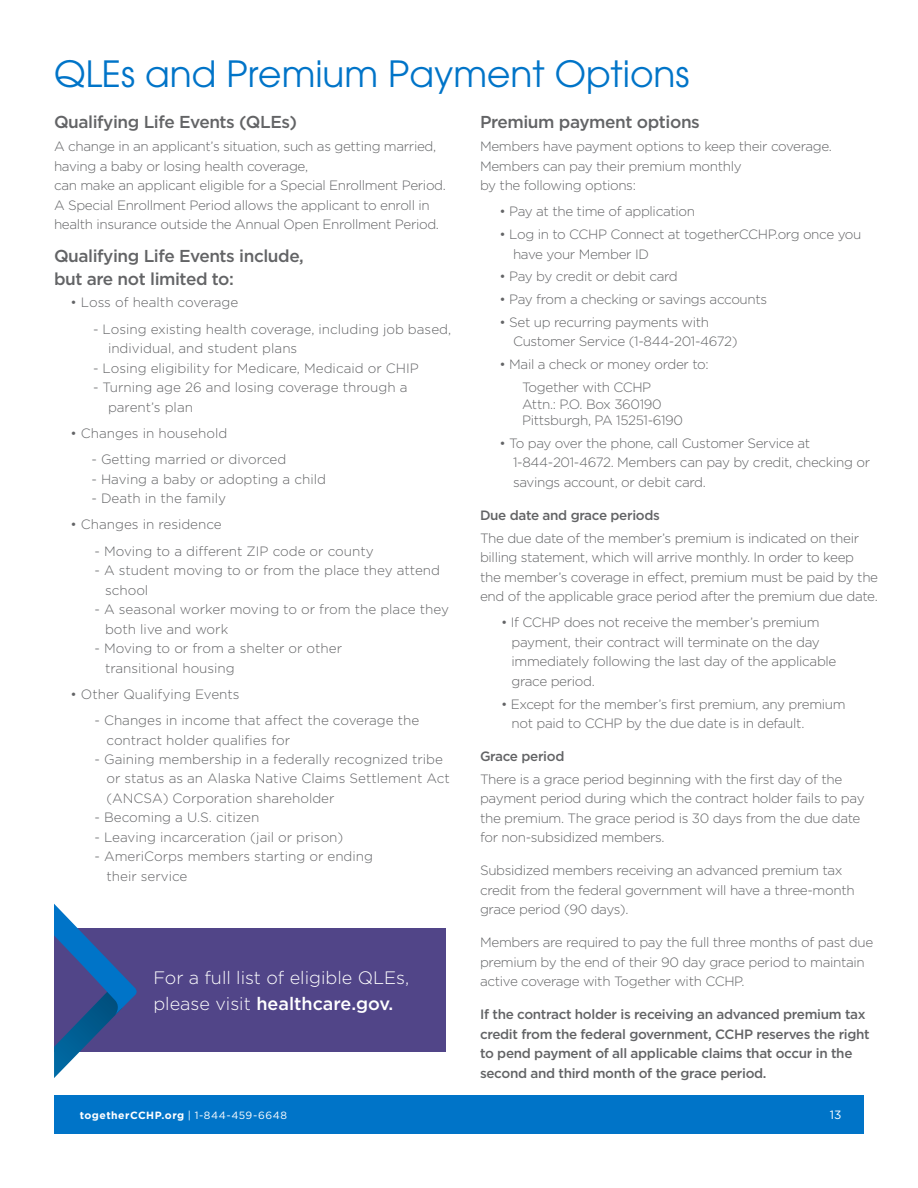
<style>
.page{position:relative;width:918px;height:1188px;background:#fff}
.page>*{position:absolute;margin:0;border:0;box-sizing:border-box;transform-origin:0 0}
.t1{font:36px "ITC Avant Garde Pro";color:#0074c8}
.t2{font:300 18px/25.5px "Gotham";color:#fff}
.t3{font:500 17.25px/22.5px "Gotham";letter-spacing:-.025em;color:#636466}
.t4{font:300 13.5px/19.5px "Gotham";letter-spacing:-.025em;color:#636466}
.t5{font:300 13.5px/19.5px "Gotham";color:#636466}
.t6{font:500 13.5px/19.5px "Gotham";letter-spacing:-.025em;color:#636466}
.t7{font:12px "Gotham";color:#fff}
.t8{font:700 10.5px "Gotham";letter-spacing:.045em;color:#fff}
.s1{font-weight:500}
.s2{font-weight:400}
</style>
<div class="page">
<div style="left:54px;top:1095px;width:810px;height:39px;background:#0074c8"></div>
<div style="left:54px;top:928px;width:392px;height:124px;background:#514588"></div>
<svg style="left:54px;top:904px;width:83px;height:174px"></svg>
<h1 class="t1" style="left:54px;top:52px;width:637px">QLEs and Premium Payment Options</h1>
<p class="t3" style="left:54px;top:111px;width:244px">Qualifying Life Events (QLEs)</p>
<p class="t4" style="left:54px;top:136px;width:393px">A change in an applicant’s situation, such as getting married, having a baby or losing health coverage,<br>can make an applicant eligible for a Special Enrollment Period.<br>A Special Enrollment Period allows the applicant to enroll in health insurance outside the Annual Open Enrollment Period.</p>
<p class="t3" style="left:54px;top:245px;width:251px">Qualifying Life Events include, but are not limited to:</p>
<p class="t5" style="left:70px;top:292px;width:169px">• Loss of health coverage</p>
<p class="t5" style="left:108px;top:319px;width:345px;text-indent:-15px">- Losing existing health coverage, including job based, individual, and student plans</p>
<p class="t5" style="left:93px;top:358px;width:327px">- Losing eligibility for Medicare, Medicaid or CHIP</p>
<p class="t5" style="left:108px;top:377px;width:301px;text-indent:-15px">- Turning age 26 and losing coverage through a parent’s plan</p>
<p class="t5" style="left:70px;top:423px;width:158px">• Changes in household</p>
<p class="t5" style="left:92px;top:449px;width:196px">- Getting married or divorced</p>
<p class="t5" style="left:92px;top:469px;width:236px">- Having a baby or adopting a child</p>
<p class="t5" style="left:92px;top:488px;width:136px">- Death in the family</p>
<p class="t5" style="left:70px;top:514px;width:153px">• Changes in residence</p>
<p class="t5" style="left:95px;top:541px;width:281px">- Moving to a different ZIP code or county</p>
<p class="t5" style="left:105px;top:560px;width:337px;text-indent:-11px">- A student moving to or from the place they attend school</p>
<p class="t5" style="left:105px;top:599px;width:345px;text-indent:-11px">- A seasonal worker moving to or from the place they both live and work</p>
<p class="t5" style="left:105px;top:638px;width:239px;text-indent:-11px">- Moving to or from a shelter or other transitional housing</p>
<p class="t5" style="left:70px;top:684px;width:171px">• Other Qualifying Events</p>
<p class="t5" style="left:107px;top:710px;width:314px;text-indent:-12px">- Changes in income that affect the coverage the contract holder qualifies for</p>
<p class="t5" style="left:107px;top:749px;width:345px;text-indent:-12px">- Gaining membership in a federally recognized tribe or status as an Alaska Native Claims Settlement Act (ANCSA) Corporation shareholder</p>
<p class="t5" style="left:95px;top:808px;width:166px">- Becoming a U.S. citizen</p>
<p class="t5" style="left:95px;top:827px;width:250px">- Leaving incarceration (jail or prison)</p>
<p class="t5" style="left:107px;top:847px;width:268px;text-indent:-12px">- AmeriCorps members starting or ending their service</p>
<h2 class="t2" style="left:153px;top:965px;width:257px">For a full list of eligible QLEs, please visit <span class="s1">healthcare.gov.</span></h2>
<p class="t3" style="left:480px;top:111px;width:221px">Premium payment options</p>
<p class="t4" style="left:480px;top:136px;width:353px">Members have payment options to keep their coverage.<br>Members can pay their premium monthly<br>by the following options:</p>
<p class="t4" style="left:500px;top:201px;width:197px">• Pay at the time of application</p>
<p class="t4" style="left:513px;top:224px;width:350px;text-indent:-14px">• Log in to CCHP Connect at togetherCCHP.org once you have your Member ID</p>
<p class="t4" style="left:500px;top:266px;width:180px">• Pay by credit or debit card</p>
<p class="t4" style="left:500px;top:289px;width:269px">• Pay from a checking or savings accounts</p>
<p class="t4" style="left:513px;top:312px;width:226px;text-indent:-14px">• Set up recurring payments with<br>Customer Service (1-844-201-4672)</p>
<p class="t4" style="left:522px;top:352px;width:188px;line-height:22.8px;text-indent:-23px">• Mail a check or money order to:<br>Together with CCHP</p>
<p class="t4" style="left:522px;top:395px;width:163px;line-height:16.8px">Attn.: P.O. Box 360190<br>Pittsburgh, PA 15251-6190</p>
<p class="t4" style="left:513px;top:433px;width:359px;text-indent:-14px">• To pay over the phone, call Customer Service at<br>1-844-201-4672. Members can pay by credit, checking or savings account, or debit card.</p>
<p class="t6" style="left:480px;top:505px;width:181px">Due date and grace periods</p>
<p class="t4" style="left:480px;top:528px;width:400px">The due date of the member’s premium is indicated on their billing statement, which will arrive monthly. In order to keep the member’s coverage in effect, premium must be paid by the end of the applicable grace period after the premium due date.</p>
<p class="t4" style="left:512px;top:613px;width:326px;text-indent:-11px">• If CCHP does not receive the member’s premium payment, their contract will terminate on the day immediately following the last day of the applicable grace period.</p>
<p class="t4" style="left:512px;top:694px;width:336px;text-indent:-11px">• Except for the member’s first premium, any premium not paid to CCHP by the due date is in default.</p>
<p class="t6" style="left:480px;top:746px;width:86px">Grace period</p>
<p class="t4" style="left:480px;top:769px;width:386px">There is a grace period beginning with the first day of the payment period during which the contract holder fails to pay the premium. The grace period is 30 days from the due date for non-subsidized members.</p>
<p class="t4" style="left:480px;top:860px;width:376px">Subsidized members receiving an advanced premium tax credit from the federal government will have a three-month grace period (90 days).</p>
<p class="t4" style="left:480px;top:932px;width:395px">Members are required to pay the full three months of past due premium by the end of their 90 day grace period to maintain active coverage with Together with CCHP.</p>
<p class="t6" style="left:480px;top:1005px;width:391px">If the contract holder is receiving an advanced premium tax credit from the federal government, CCHP reserves the right to pend payment of all applicable claims that occur in the second and third month of the grace period.</p>
<p class="t8" style="left:80px;top:1108px;width:209px">togetherCCHP.org <span class="s2">| 1-844-459-6648</span></p>
<p class="t7" style="left:830px;top:1107px;width:13px">13</p>
</div>
